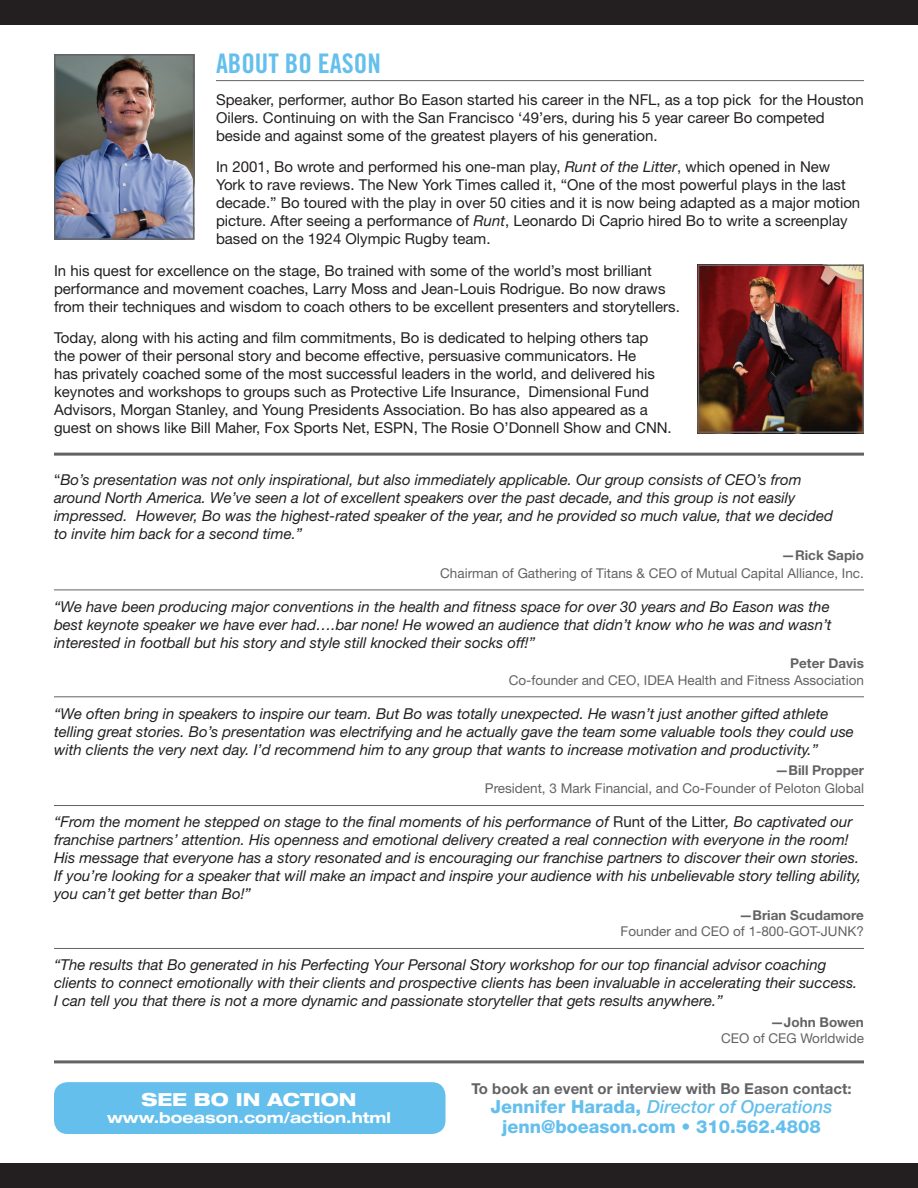
<style>
.page{position:relative;width:918px;height:1188px;background:#fff}
.page>*{position:absolute;margin:0;border:0;box-sizing:border-box;transform-origin:0 0}
.t1{font:27px "Trade Gothic LT Std Bd Cn 20";color:#64bfec}
.t2{font:800 18px/19.5px "Helvetica Neue LT Std";color:#64bfec;text-align:center}
.t3{font:800 expanded 18px "Helvetica Neue LT Std";color:#fff}
.t4{font:italic 15px/18px "Helvetica Neue LT Std";color:#231f20}
.t5{font:15px/18px "Helvetica Neue LT Std";color:#231f20}
.t6{font:700 15px "Helvetica Neue LT Std";color:#636366}
.t7{font:700 expanded 15px "Helvetica Neue LT Std";color:#fff}
.t8{font:13.5px "Helvetica Neue LT Std";color:#636366}
.t9{font:700 13.5px "Helvetica Neue LT Std";color:#636366}
.s1{font-style:italic}
.s2{font-style:normal}
.s3{font-weight:500;font-style:italic}
</style>
<div class="page">
<hr style="left:216px;top:80px;width:648px;height:1px;background:#636366">
<hr style="left:54px;top:590px;width:810px;height:1px;background:#636366">
<hr style="left:54px;top:696px;width:810px;height:1px;background:#636366">
<hr style="left:54px;top:805px;width:810px;height:1px;background:#636366">
<hr style="left:54px;top:948px;width:810px;height:1px;background:#636366">
<img style="left:57px;top:57px;width:134px;height:180px">
<div style="left:54px;top:54px;width:140px;height:186px;border:2px solid #636366"></div>
<hr style="left:54px;top:453px;width:810px;height:3px;background:#636366">
<hr style="left:54px;top:1060px;width:810px;height:3px;background:#636366">
<img style="left:701px;top:268px;width:160px;height:162px">
<div style="left:698px;top:265px;width:166px;height:168px;border:2px solid #636366"></div>
<div style="left:0;top:1163px;width:918px;height:25px;background:#231f20"></div>
<div style="left:0;top:0;width:918px;height:25px;background:#231f20"></div>
<div style="left:54px;top:1082px;width:392px;height:52px;background:#64bfec;border-radius:14px"></div>
<h1 class="t1" style="left:216px;top:47px;width:166px">ABOUT BO EASON</h1>
<p class="t5" style="left:216px;top:90px;width:649px">Speaker, performer, author Bo Eason started his career in the NFL, as a top pick for the Houston<br>Oilers. Continuing on with the San Francisco ‘49’ers, during his 5 year career Bo competed beside and against some of the greatest players of his generation.</p>
<p class="t5" style="left:216px;top:158px;width:646px">In 2001, Bo wrote and performed his one-man play, <span class="s1">Runt of the Litter</span>, which opened in New York to rave reviews. The New York Times called it, “One of the most powerful plays in the last decade.” Bo toured with the play in over 50 cities and it is now being adapted as a major motion picture. After seeing a performance of <span class="s1">Runt</span>, Leonardo Di Caprio hired Bo to write a screenplay based on the 1924 Olympic Rugby team.</p>
<p class="t5" style="left:54px;top:261px;width:627px">In his quest for excellence on the stage, Bo trained with some of the world’s most brilliant performance and movement coaches, Larry Moss and Jean-Louis Rodrigue. Bo now draws from their techniques and wisdom to coach others to be excellent presenters and storytellers.</p>
<p class="t5" style="left:54px;top:329px;width:619px">Today, along with his acting and film commitments, Bo is dedicated to helping others tap the power of their personal story and become effective, persuasive communicators. He<br>has privately coached some of the most successful leaders in the world, and delivered his keynotes and workshops to groups such as Protective Life Insurance, Dimensional Fund Advisors, Morgan Stanley, and Young Presidents Association. Bo has also appeared as a guest on shows like Bill Maher, Fox Sports Net, ESPN, The Rosie O’Donnell Show and CNN.</p>
<p class="t4" style="left:54px;top:471px;width:781px"><span class="s2">“</span>Bo’s presentation was not only inspirational, but also immediately applicable. Our group consists of CEO’s from around North America. We’ve seen a lot of excellent speakers over the past decade, and this group is not easily impressed. However, Bo was the highest-rated speaker of the year, and he provided so much value, that we decided to invite him back for a second time.”</p>
<p class="t9" style="left:782px;top:546px;width:84px">—Rick Sapio</p>
<p class="t8" style="left:440px;top:565px;width:425px">Chairman of Gathering of Titans &amp; CEO of Mutual Capital Alliance, Inc.</p>
<p class="t4" style="left:54px;top:597px;width:779px">“We have been producing major conventions in the health and fitness space for over 30 years and Bo Eason was the best keynote speaker we have ever had….bar none! He wowed an audience that didn’t know who he was and wasn’t interested in football but his story and style still knocked their socks off!”</p>
<p class="t9" style="left:790px;top:655px;width:75px">Peter Davis</p>
<p class="t8" style="left:509px;top:672px;width:357px">Co-founder and CEO, IDEA Health and Fitness Association</p>
<p class="t4" style="left:54px;top:704px;width:801px">“We often bring in speakers to inspire our team. But Bo was totally unexpected. He wasn’t just another gifted athlete telling great stories. Bo’s presentation was electrifying and he actually gave the team some valuable tools they could use with clients the very next day. I’d recommend him to any group that wants to increase motivation and productivity.”</p>
<p class="t9" style="left:775px;top:762px;width:90px">—Bill Propper</p>
<p class="t8" style="left:485px;top:780px;width:381px">President, 3 Mark Financial, and Co-Founder of Peloton Global</p>
<p class="t4" style="left:54px;top:813px;width:809px">“From the moment he stepped on stage to the final moments of his performance of <span class="s2">Runt of the Litter</span>, Bo captivated our franchise partners’ attention. His openness and emotional delivery created a real connection with everyone in the room!<br>His message that everyone has a story resonated and is encouraging our franchise partners to discover their own stories.<br>If you’re looking for a speaker that will make an impact and inspire your audience with his unbelievable story telling ability, you can’t get better than Bo!”</p>
<p class="t9" style="left:739px;top:907px;width:126px">—Brian Scudamore</p>
<p class="t8" style="left:621px;top:923px;width:245px">Founder and CEO of 1-800-GOT-JUNK?</p>
<p class="t4" style="left:54px;top:956px;width:805px">“The results that Bo generated in his Perfecting Your Personal Story workshop for our top financial advisor coaching clients to connect emotionally with their clients and prospective clients has been invaluable in accelerating their success.<br>I can tell you that there is not a more dynamic and passionate storyteller that gets results anywhere.”</p>
<p class="t9" style="left:770px;top:1014px;width:95px">—John Bowen</p>
<p class="t8" style="left:721px;top:1030px;width:144px">CEO of CEG Worldwide</p>
<p class="t6" style="left:471px;top:1079px;width:382px">To book an event or interview with Bo Eason contact:</p>
<p class="t2" style="left:491px;top:1097px;width:343px">Jennifer Harada, <span class="s3">Director of Operations </span>jenn@boeason.com • 310.562.4808</p>
<p class="t3" style="left:142px;top:1088px;width:216px">SEE BO IN ACTION</p>
<p class="t7" style="left:107px;top:1108px;width:285px">www.boeason.com/action.html</p>
</div>
